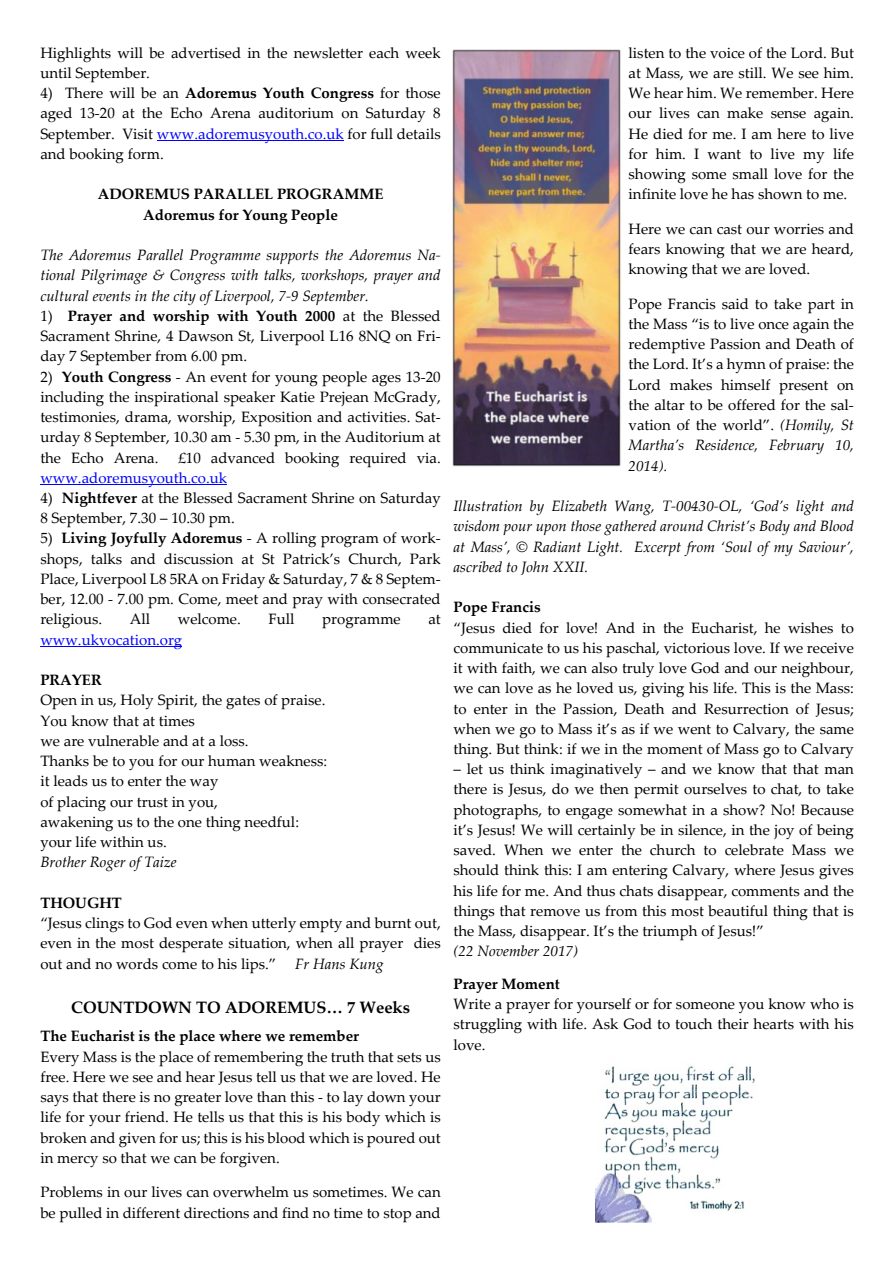
<style>
.page{position:relative;width:893px;height:1263px;background:#fff}
.page>*{position:absolute;margin:0;border:0;box-sizing:border-box;transform-origin:0 0}
.t1{font:700 16.5px "Palatino Linotype";color:#000}
.t2{font:15px/20.2px "Palatino Linotype";color:#000;text-align:justify}
.t3{font:italic 15px/20.2px "Palatino Linotype";color:#000;text-align:justify}
.t4{font:700 15px/20.2px "Palatino Linotype";color:#000;text-align:center}
.t5{font:15px "Palatino Linotype";color:#00f}
.s1{font-weight:700}
.s2{color:#00f}
.s3{font-style:italic}
</style>
<div class="page">
<hr style="left:157px;top:140px;width:187px;height:1px;background:#00f">
<hr style="left:40px;top:484px;width:187px;height:1px;background:#00f">
<hr style="left:40px;top:646px;width:142px;height:1px;background:#00f">
<img style="left:452px;top:49px;width:169px;height:418px">
<img style="left:596px;top:1066px;width:159px;height:156px">
<p class="t2" style="left:40px;top:44px;width:402px">Highlights will be advertised in the newsletter each week until September.</p>
<p class="t2" style="left:40px;top:85px;width:402px">4) There will be an <span class="s1">Adoremus Youth Congress</span> for those aged 13-20 at the Echo Arena auditorium on Saturday 8<br>September. Visit <span class="s2">www.adoremusyouth.co.uk</span> for full details and booking form.</p>
<p class="t4" style="left:98px;top:186px;width:287px">ADOREMUS PARALLEL PROGRAMME<br>Adoremus for Young People</p>
<p class="t3" style="left:40px;top:247px;width:402px">The Adoremus Parallel Programme supports the Adoremus Na&shy;tional Pilgrimage &amp; Congress with talks, workshops, prayer and cultural events in the city of Liverpool, 7-9 September.</p>
<p class="t2" style="left:40px;top:307px;width:402px">1) <span class="s1">Prayer and worship with Youth 2000</span> at the Blessed Sacrament Shrine, 4 Dawson St, Liverpool L16 8NQ on Fri&shy;day 7 September from 6.00 pm.</p>
<p class="t2" style="left:40px;top:368px;width:402px">2) <span class="s1">Youth Congress</span> - An event for young people ages 13-20 including the inspirational speaker Katie Prejean McGrady, testimonies, drama, worship, Exposition and activities. Sat&shy;urday 8 September, 10.30 am - 5.30 pm, in the Auditorium at the Echo Arena.</p>
<p class="t2" style="left:178px;top:449px;width:264px">£10 advanced booking required via.</p>
<p class="t5" style="left:40px;top:472px;width:188px">www.adoremusyouth.co.uk</p>
<p class="t2" style="left:40px;top:489px;width:402px">4) <span class="s1">Nightfever</span> at the Blessed Sacrament Shrine on Saturday<br>8 September, 7.30 – 10.30 pm.</p>
<p class="t2" style="left:40px;top:530px;width:402px">5) <span class="s1">Living Joyfully Adoremus</span> - A rolling program of work&shy;shops, talks and discussion at St Patrick’s Church, Park Place, Liverpool L8 5RA on Friday &amp; Saturday, 7 &amp; 8 Septem&shy;ber, 12.00 - 7.00 pm. Come, meet and pray with consecrated religious.</p>
<p class="t2" style="left:130px;top:611px;width:22px">All</p>
<p class="t2" style="left:178px;top:611px;width:65px">welcome.</p>
<p class="t2" style="left:269px;top:611px;width:28px">Full</p>
<p class="t2" style="left:322px;top:611px;width:80px">programme</p>
<p class="t2" style="left:428px;top:611px;width:14px">at</p>
<p class="t5" style="left:40px;top:634px;width:143px">www.ukvocation.org</p>
<p class="t4" style="left:40px;top:672px;width:63px">PRAYER</p>
<p class="t2" style="left:40px;top:692px;width:288px;text-align:left">Open in us, Holy Spirit, the gates of praise.<br>You know that at times<br>we are vulnerable and at a loss.<br>Thanks be to you for our human weakness: it leads us to enter the way<br>of placing our trust in you,<br>awakening us to the one thing needful: your life within us.</p>
<p class="t3" style="left:40px;top:854px;width:138px">Brother Roger of Taize</p>
<p class="t4" style="left:40px;top:894px;width:83px">THOUGHT</p>
<p class="t2" style="left:40px;top:914px;width:402px">“Jesus clings to God even when utterly empty and burnt out, even in the most desperate situation, when all prayer dies out and no words come to his lips.”</p>
<p class="t3" style="left:295px;top:955px;width:90px">Fr Hans Kung</p>
<p class="t1" style="left:71px;top:1000px;width:340px">COUNTDOWN TO ADOREMUS… 7 Weeks</p>
<p class="t4" style="left:40px;top:1028px;width:320px">The Eucharist is the place where we remember</p>
<p class="t2" style="left:40px;top:1048px;width:402px">Every Mass is the place of remembering the truth that sets us free. Here we see and hear Jesus tell us that we are loved. He says that there is no greater love than this - to lay down your life for your friend. He tells us that this is his body which is broken and given for us; this is his blood which is poured out in mercy so that we can be forgiven.</p>
<p class="t2" style="left:40px;top:1184px;width:402px">Problems in our lives can overwhelm us sometimes. We can be pulled in different directions and find no time to stop and</p>
<p class="t2" style="left:629px;top:44px;width:227px">listen to the voice of the Lord. But at Mass, we are still. We see him.<br>We hear him. We remember. Here our lives can make sense again.<br>He died for me. I am here to live for him. I want to live my life showing some small love for the infinite love he has shown to me.</p>
<p class="t2" style="left:629px;top:220px;width:227px">Here we can cast our worries and fears knowing that we are heard, knowing that we are loved.</p>
<p class="t2" style="left:629px;top:295px;width:227px">Pope Francis said to take part in the Mass “is to live once again the redemptive Passion and Death of the Lord. It’s a hymn of praise: the Lord makes himself present on the altar to be offered for the sal&shy;vation of the world”. <span class="s3">(Homily, St Martha’s Residence, February 10, 2014).</span></p>
<p class="t3" style="left:454px;top:498px;width:402px">Illustration by Elizabeth Wang, T-00430-OL, ‘God’s light and wisdom pour upon those gathered around Christ’s Body and Blood at Mass’, © Radiant Light. Excerpt from ‘Soul of my Saviour’, ascribed to John XXII.</p>
<p class="t4" style="left:454px;top:599px;width:89px">Pope Francis</p>
<p class="t2" style="left:454px;top:619px;width:402px">“Jesus died for love! And in the Eucharist, he wishes to communicate to us his paschal, victorious love. If we receive it with faith, we can also truly love God and our neighbour, we can love as he loved us, giving his life. This is the Mass: to enter in the Passion, Death and Resurrection of Jesus; when we go to Mass it’s as if we went to Calvary, the same thing. But think: if we in the moment of Mass go to Calvary</p>
<p class="t2" style="left:454px;top:761px;width:402px">– let us think imaginatively – and we know that that man there is Jesus, do we then permit ourselves to chat, to take photographs, to engage somewhat in a show? No! Because it’s Jesus! We will certainly be in silence, in the joy of being saved. When we enter the church to celebrate Mass we should think this: I am entering Calvary, where Jesus gives his life for me. And thus chats disappear, comments and the things that remove us from this most beautiful thing that is the Mass, disappear. It’s the triumph of Jesus!”</p>
<p class="t3" style="left:454px;top:943px;width:126px">(22 November 2017)</p>
<p class="t4" style="left:454px;top:975px;width:108px">Prayer Moment</p>
<p class="t2" style="left:454px;top:995px;width:402px">Write a prayer for yourself or for someone you know who is struggling with life. Ask God to touch their hearts with his love.</p>
</div>
